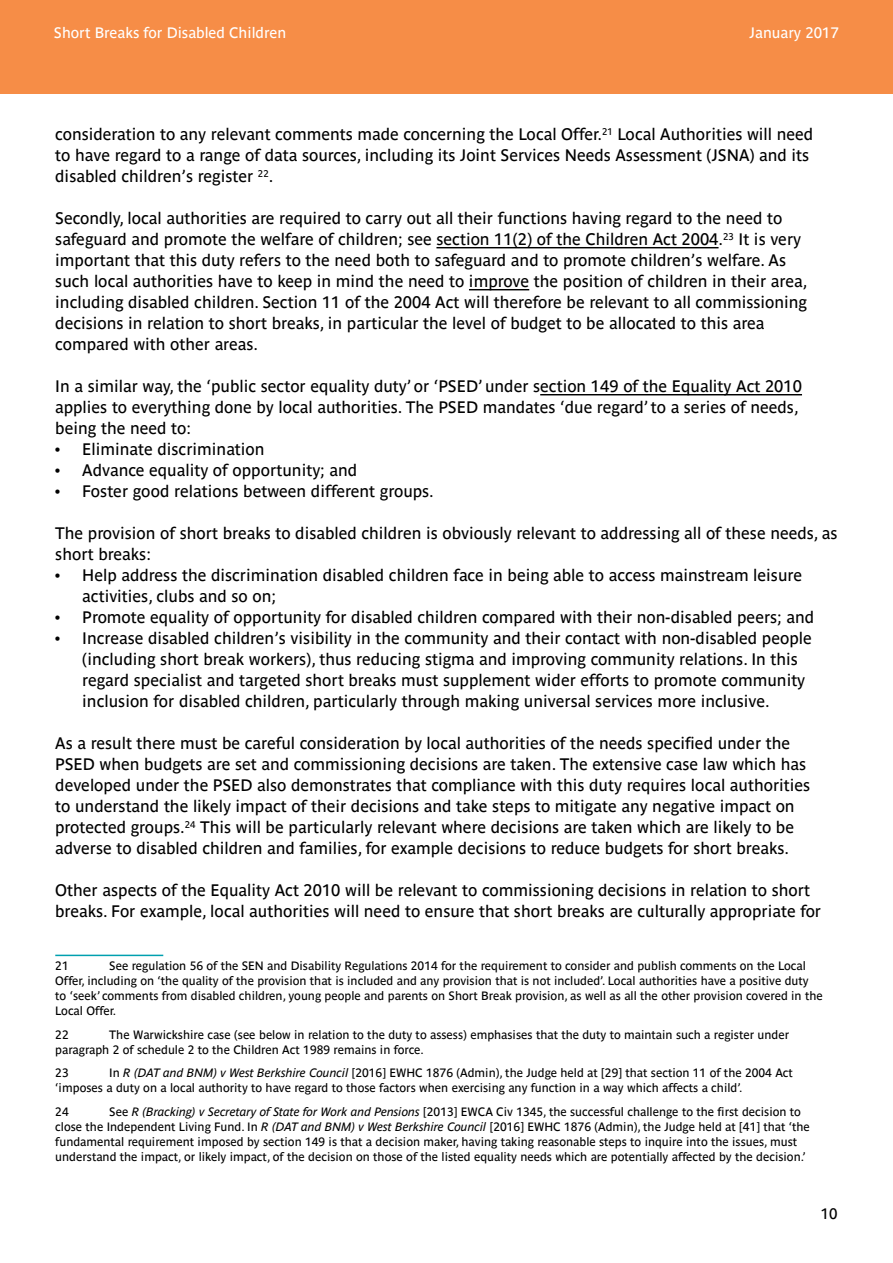
<style>
.page{position:relative;width:893px;height:1263px;background:#fff}
.page>*{position:absolute;margin:0;border:0;box-sizing:border-box;transform-origin:0 0}
.t1{font:16.5px/21px "Parisine Std";color:#000}
.t2{font:15px "Parisine Std";color:#fff}
.t3{font:15px "Parisine Std";color:#000}
.t4{font:12px/15px "Parisine Std";color:#000}
.s1{font-style:italic}
</style>
<div class="page">
<hr style="left:436px;top:247px;width:283px;height:1px;background:#000">
<hr style="left:469px;top:289px;width:60px;height:1px;background:#000">
<hr style="left:540px;top:394px;width:262px;height:1px;background:#000">
<hr style="left:55px;top:955px;width:108px;height:1px;background:#00a0af">
<div style="left:0;top:0;width:893px;height:94px;background:#f68d47"></div>
<p class="t2" style="left:54px;top:24px;width:234px">Short Breaks for Disabled Children</p>
<p class="t2" style="left:750px;top:24px;width:91px">January 2017</p>
<p class="t1" style="left:55px;top:124px;width:759px">consideration to any relevant comments made concerning the Local Offer.<sup>21</sup> Local Authorities will need to have regard to a range of data sources, including its Joint Services Needs Assessment (JSNA) and its disabled children’s register <sup>22</sup>.</p>
<p class="t1" style="left:55px;top:208px;width:753px">Secondly, local authorities are required to carry out all their functions having regard to the need to safeguard and promote the welfare of children; see section 11(2) of the Children Act 2004.<sup>23</sup> It is very important that this duty refers to the need both to safeguard and to promote children’s welfare. As such local authorities have to keep in mind the need to improve the position of children in their area, including disabled children. Section 11 of the 2004 Act will therefore be relevant to all commissioning decisions in relation to short breaks, in particular the level of budget to be allocated to this area compared with other areas.</p>
<p class="t1" style="left:55px;top:376px;width:748px">In a similar way, the ‘public sector equality duty’ or ‘PSED’ under section 149 of the Equality Act 2010 applies to everything done by local authorities. The PSED mandates ‘due regard’ to a series of needs, being the need to:</p>
<p class="t1" style="left:55px;top:439px;width:211px">• Eliminate discrimination</p>
<p class="t1" style="left:55px;top:460px;width:303px">• Advance equality of opportunity; and</p>
<p class="t1" style="left:55px;top:481px;width:380px">• Foster good relations between different groups.</p>
<p class="t1" style="left:55px;top:523px;width:784px">The provision of short breaks to disabled children is obviously relevant to addressing all of these needs, as short breaks:</p>
<p class="t1" style="left:82px;top:565px;width:721px;text-indent:-27px">• Help address the discrimination disabled children face in being able to access mainstream leisure activities, clubs and so on;</p>
<p class="t1" style="left:55px;top:607px;width:760px">• Promote equality of opportunity for disabled children compared with their non-disabled peers; and</p>
<p class="t1" style="left:82px;top:628px;width:731px;text-indent:-27px">• Increase disabled children’s visibility in the community and their contact with non-disabled people (including short break workers), thus reducing stigma and improving community relations. In this regard specialist and targeted short breaks must supplement wider efforts to promote community inclusion for disabled children, particularly through making universal services more inclusive.</p>
<p class="t1" style="left:55px;top:733px;width:756px">As a result there must be careful consideration by local authorities of the needs specified under the PSED when budgets are set and commissioning decisions are taken. The extensive case law which has developed under the PSED also demonstrates that compliance with this duty requires local authorities to understand the likely impact of their decisions and take steps to mitigate any negative impact on protected groups.<sup>24</sup> This will be particularly relevant where decisions are taken which are likely to be adverse to disabled children and families, for example decisions to reduce budgets for short breaks.</p>
<p class="t1" style="left:55px;top:880px;width:767px">Other aspects of the Equality Act 2010 will be relevant to commissioning decisions in relation to short breaks. For example, local authorities will need to ensure that short breaks are culturally appropriate for</p>
<p class="t4" style="left:55px;top:959px;width:769px;text-indent:54px">See regulation 56 of the SEN and Disability Regulations 2014 for the requirement to consider and publish comments on the Local Offer, including on ‘the quality of the provision that is included and any provision that is not included’. Local authorities have a positive duty<br>to ‘seek’ comments from disabled children, young people and parents on Short Break provision, as well as all the other provision covered in the Local Offer.</p>
<p class="t4" style="left:55px;top:1027px;width:15px">22</p>
<p class="t4" style="left:55px;top:959px;width:15px">21</p>
<p class="t4" style="left:55px;top:1027px;width:735px;text-indent:54px">The Warwickshire case (see below in relation to the duty to assess) emphasises that the duty to maintain such a register under paragraph 2 of schedule 2 to the Children Act 1989 remains in force.</p>
<p class="t4" style="left:55px;top:1066px;width:15px">23</p>
<p class="t4" style="left:55px;top:1066px;width:739px;text-indent:54px">In <span class="s1">R (DAT and BNM) v West Berkshire Council</span> [2016] EWHC 1876 (Admin), the Judge held at [29] that section 11 of the 2004 Act ‘imposes a duty on a local authority to have regard to those factors when exercising any function in a way which affects a child’.</p>
<p class="t4" style="left:55px;top:1104px;width:15px">24</p>
<p class="t4" style="left:55px;top:1104px;width:756px;text-indent:54px">See <span class="s1">R (Bracking) v Secretary of State for Work and Pensions</span> [2013] EWCA Civ 1345, the successful challenge to the first decision to close the Independent Living Fund. In <span class="s1">R (DAT and BNM) v West Berkshire Council</span> [2016] EWHC 1876 (Admin), the Judge held at [41] that ‘the fundamental requirement imposed by section 149 is that a decision maker, having taking reasonable steps to inquire into the issues, must understand the impact, or likely impact, of the decision on those of the listed equality needs which are potentially affected by the decision.’</p>
<p class="t3" style="left:821px;top:1205px;width:18px">10</p>
</div>
